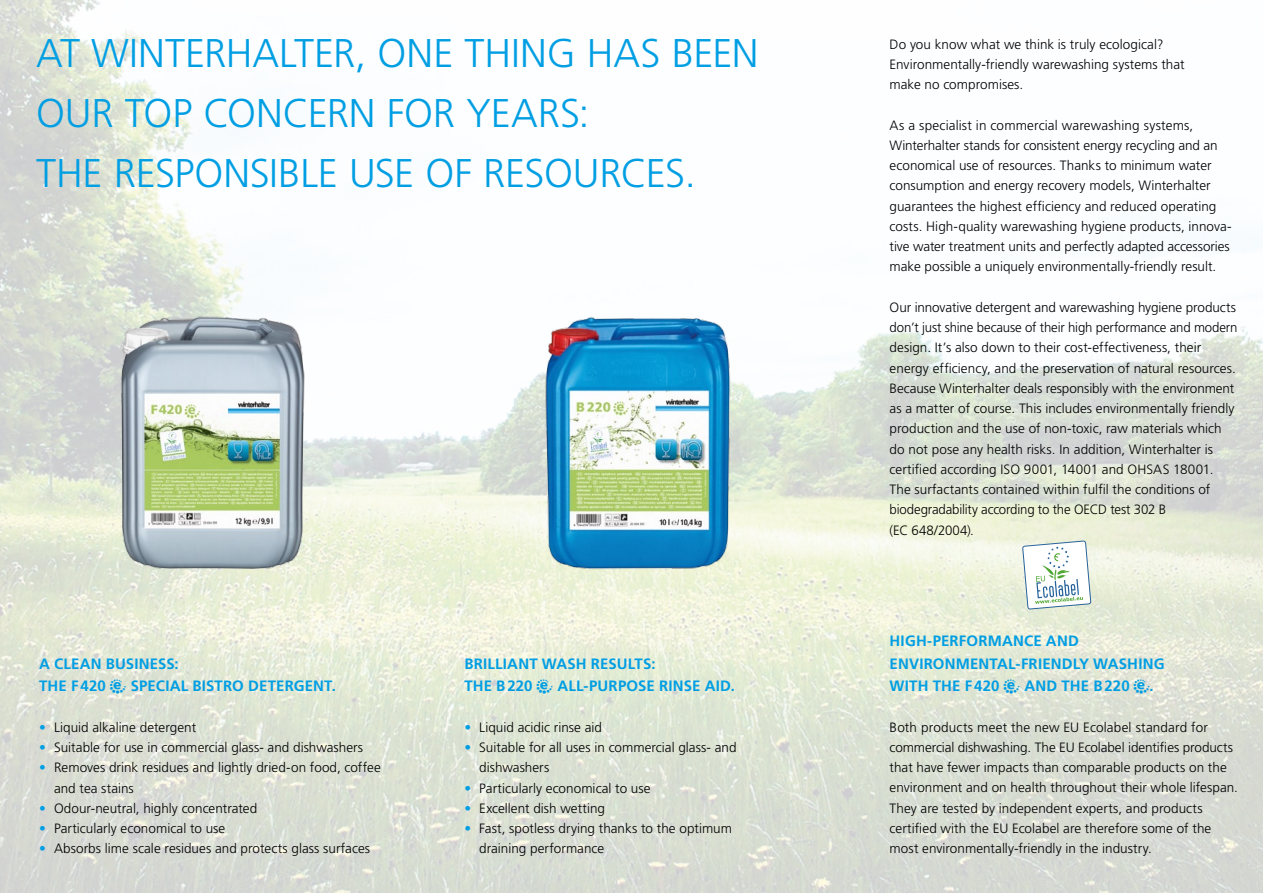
<style>
.page{position:relative;width:1263px;height:893px;background:#fff}
.page>*{position:absolute;margin:0;border:0;box-sizing:border-box;transform-origin:0 0}
.t1{font:300 40.05px/60px "Frutiger LT Pro";letter-spacing:-.005em;color:#009ee3}
.Subhead{font:700 15px/22.5px "Frutiger LT Pro";letter-spacing:.01em;color:#009ee3}
.Copy{font:300 13.5px/20.2px "Frutiger LT Pro";color:#000}
.s1{font-family:"E Punkt";font-weight:400;font-size:18px}
.s2{color:#009ee3}
</style>
<div class="page">
<img style="left:0;top:0;width:1263px;height:893px">
<img style="left:92px;top:285px;width:242px;height:315px">
<img style="left:517px;top:286px;width:242px;height:314px">
<svg style="left:1022px;top:541px;width:69px;height:83px"></svg>
<p class="t1" style="left:36px;top:24px;width:724px">AT WINTERHALTER, ONE THING HAS BEEN<br>OUR TOP CONCERN FOR YEARS:<br>THE RESPONSIBLE USE OF RESOURCES.</p>
<p class="Copy" style="left:890px;top:34px;width:297px">Do you know what we think is truly ecological?<br>Environmentally-friendly warewashing systems that make no compromises.</p>
<p class="Copy" style="left:890px;top:115px;width:343px">As a specialist in commercial warewashing systems, Winterhalter stands for consistent energy recycling and an economical use of resources. Thanks to minimum water consumption and energy recovery models, Winterhalter guarantees the highest efficiency and reduced operating costs. High-quality warewashing hygiene products, innova&shy;tive water treatment units and perfectly adapted accessories make possible a uniquely environmentally-friendly result.</p>
<p class="Copy" style="left:890px;top:297px;width:349px">Our innovative detergent and warewashing hygiene products don’t just shine because of their high performance and modern design. It’s also down to their cost-effectiveness, their energy efficiency, and the preservation of natural resources.<br>Because Winterhalter deals responsibly with the environment as a matter of course. This includes environmentally friendly production and the use of non-toxic, raw materials which do not pose any health risks. In addition, Winterhalter is certified according ISO 9001, 14001 and OHSAS 18001.<br>The surfactants contained within fulfil the conditions of biodegradability according to the OECD test 302 B<br>(EC 648/2004).</p>
<p class="Subhead" style="left:39px;top:652px;width:298px">A CLEAN BUSINESS:<br>THE F420 <span class="s1">E</span> SPECIAL BISTRO DETERGENT.</p>
<p class="Copy" style="left:39px;top:717px;width:159px"><span class="s2">•</span> Liquid alkaline detergent</p>
<p class="Copy" style="left:39px;top:737px;width:326px"><span class="s2">•</span> Suitable for use in commercial glass- and dishwashers</p>
<p class="Copy" style="left:54px;top:757px;width:328px;text-indent:-15px"><span class="s2">•</span> Removes drink residues and lightly dried-on food, coffee and tea stains</p>
<p class="Copy" style="left:39px;top:798px;width:220px"><span class="s2">•</span> Odour-neutral, highly concentrated</p>
<p class="Copy" style="left:39px;top:818px;width:188px"><span class="s2">•</span> Particularly economical to use</p>
<p class="Copy" style="left:39px;top:838px;width:332px"><span class="s2">•</span> Absorbs lime scale residues and protects glass surfaces</p>
<p class="Subhead" style="left:464px;top:652px;width:272px">BRILLIANT WASH RESULTS:<br>THE B220 <span class="s1">E</span> ALL-PURPOSE RINSE AID.</p>
<p class="Copy" style="left:464px;top:717px;width:139px"><span class="s2">•</span> Liquid acidic rinse aid</p>
<p class="Copy" style="left:479px;top:737px;width:259px;text-indent:-15px"><span class="s2">•</span> Suitable for all uses in commercial glass- and dishwashers</p>
<p class="Copy" style="left:464px;top:778px;width:188px"><span class="s2">•</span> Particularly economical to use</p>
<p class="Copy" style="left:464px;top:798px;width:142px"><span class="s2">•</span> Excellent dish wetting</p>
<p class="Copy" style="left:479px;top:818px;width:254px;text-indent:-15px"><span class="s2">•</span> Fast, spotless drying thanks to the optimum draining performance</p>
<p class="Subhead" style="left:890px;top:630px;width:276px">HIGH-PERFORMANCE AND<br>ENVIRONMENTAL-FRIENDLY WASHING<br>WITH THE F420 <span class="s1">E</span> AND THE B220 <span class="s1">E</span>.</p>
<p class="Copy" style="left:890px;top:717px;width:350px">Both products meet the new EU Ecolabel standard for commercial dishwashing. The EU Ecolabel identifies products that have fewer impacts than comparable products on the environment and on health throughout their whole lifespan.<br>They are tested by independent experts, and products certified with the EU Ecolabel are therefore some of the most environmentally-friendly in the industry.</p>
</div>
